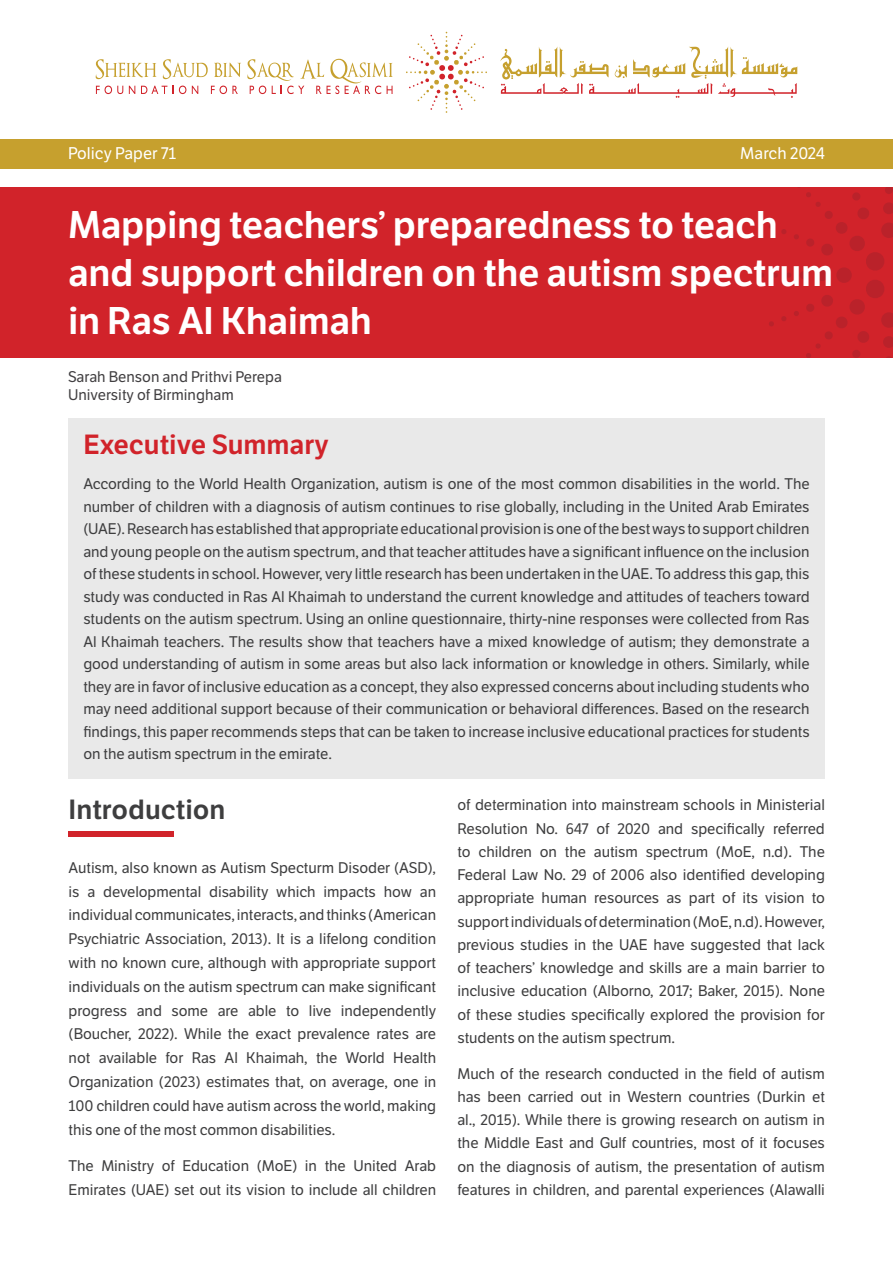
<style>
.page{position:relative;width:893px;height:1263px;background:#fff}
.page>*{position:absolute;margin:0;border:0;box-sizing:border-box;transform-origin:0 0}
.t1{font:37.5px/48px "LFT Etica SB";letter-spacing:-.01em;color:#fff}
.t2{font:27px "LFT Etica SB";color:#d1232a}
.t3{font:27px "LFT Etica SB";color:#3e3e3f}
.t4{font:16.5px "LFT Etica";color:#fff}
.t5{font:15px/23.2px "LFT Etica";letter-spacing:-.005em;color:#3e3e3f;text-align:justify}
.t6{font:15px "LFT Etica";color:#413f41}
</style>
<div class="page">
<div style="left:0;top:187px;width:893px;height:171px;background:#d1232a"></div>
<svg style="left:759px;top:187px;width:134px;height:171px"></svg>
<div style="left:0;top:139px;width:893px;height:29px;background:#c6a02e"></div>
<svg style="left:500px;top:46px;width:297px;height:52px"></svg>
<svg style="left:96px;top:59px;width:61px;height:20px"></svg>
<svg style="left:163px;top:59px;width:45px;height:20px"></svg>
<svg style="left:214px;top:62px;width:27px;height:15px"></svg>
<svg style="left:96px;top:86px;width:27px;height:8px"></svg>
<svg style="left:129px;top:86px;width:6px;height:8px"></svg>
<svg style="left:141px;top:86px;width:26px;height:8px"></svg>
<svg style="left:173px;top:86px;width:13px;height:8px"></svg>
<svg style="left:192px;top:86px;width:6px;height:8px"></svg>
<svg style="left:211px;top:86px;width:27px;height:8px"></svg>
<svg style="left:247px;top:59px;width:146px;height:35px"></svg>
<svg style="left:406px;top:32px;width:81px;height:81px"></svg>
<div style="left:68px;top:831px;width:106px;height:6px;background:#d1232a"></div>
<div style="left:68px;top:418px;width:756px;height:361px;background:#e9e9e9"></div>
<p class="t4" style="left:68px;top:143px;width:110px">Policy Paper 71</p>
<p class="t4" style="left:740px;top:143px;width:86px">March 2024</p>
<p class="t1" style="left:68px;top:202px;width:767px">Mapping teachers’ preparedness to teach and support children on the autism spectrum in Ras Al Khaimah</p>
<p class="t6" style="left:68px;top:367px;width:216px">Sarah Benson and Prithvi Perepa</p>
<p class="t6" style="left:68px;top:385px;width:167px">University of Birmingham</p>
<p class="t2" style="left:83px;top:428px;width:247px">Executive Summary</p>
<p class="t5" style="left:83px;top:473px;width:728px;line-height:22.5px">According to the World Health Organization, autism is one of the most common disabilities in the world. The number of children with a diagnosis of autism continues to rise globally, including in the United Arab Emirates (UAE). Research has established that appropriate educational provision is one of the best ways to support children and young people on the autism spectrum, and that teacher attitudes have a significant influence on the inclusion of these students in school. However, very little research has been undertaken in the UAE. To address this gap, this study was conducted in Ras Al Khaimah to understand the current knowledge and attitudes of teachers toward students on the autism spectrum. Using an online questionnaire, thirty-nine responses were collected from Ras Al Khaimah teachers. The results show that teachers have a mixed knowledge of autism; they demonstrate a good understanding of autism in some areas but also lack information or knowledge in others. Similarly, while they are in favor of inclusive education as a concept, they also expressed concerns about including students who may need additional support because of their communication or behavioral differences. Based on the research findings, this paper recommends steps that can be taken to increase inclusive educational practices for students on the autism spectrum in the emirate.</p>
<p class="t3" style="left:69px;top:793px;width:158px">Introduction</p>
<p class="t5" style="left:69px;top:856px;width:369px;line-height:23.9px">Autism, also known as Autism Specturm Disoder (ASD), is a developmental disability which impacts how an individual communicates, interacts, and thinks (American Psychiatric Association, 2013). It is a lifelong condition with no known cure, although with appropriate support individuals on the autism spectrum can make significant progress and some are able to live independently (Boucher, 2022). While the exact prevalence rates are not available for Ras Al Khaimah, the World Health Organization (2023) estimates that, on average, one in 100 children could have autism across the world, making this one of the most common disabilities.</p>
<p class="t5" style="left:69px;top:1154px;width:369px;line-height:23.9px">The Ministry of Education (MoE) in the United Arab<br>Emirates (UAE) set out its vision to include all children</p>
<p class="t5" style="left:457px;top:794px;width:369px">of determination into mainstream schools in Ministerial Resolution No. 647 of 2020 and specifically referred to children on the autism spectrum (MoE, n.d). The Federal Law No. 29 of 2006 also identified developing appropriate human resources as part of its vision to support individuals of determination (MoE, n.d). However, previous studies in the UAE have suggested that lack of teachers’ knowledge and skills are a main barrier to inclusive education (Alborno, 2017; Baker, 2015). None of these studies specifically explored the provision for students on the autism spectrum.</p>
<p class="t5" style="left:457px;top:1062px;width:369px">Much of the research conducted in the field of autism has been carried out in Western countries (Durkin et al., 2015). While there is growing research on autism in the Middle East and Gulf countries, most of it focuses on the diagnosis of autism, the presentation of autism features in children, and parental experiences (Alawalli</p>
</div>
